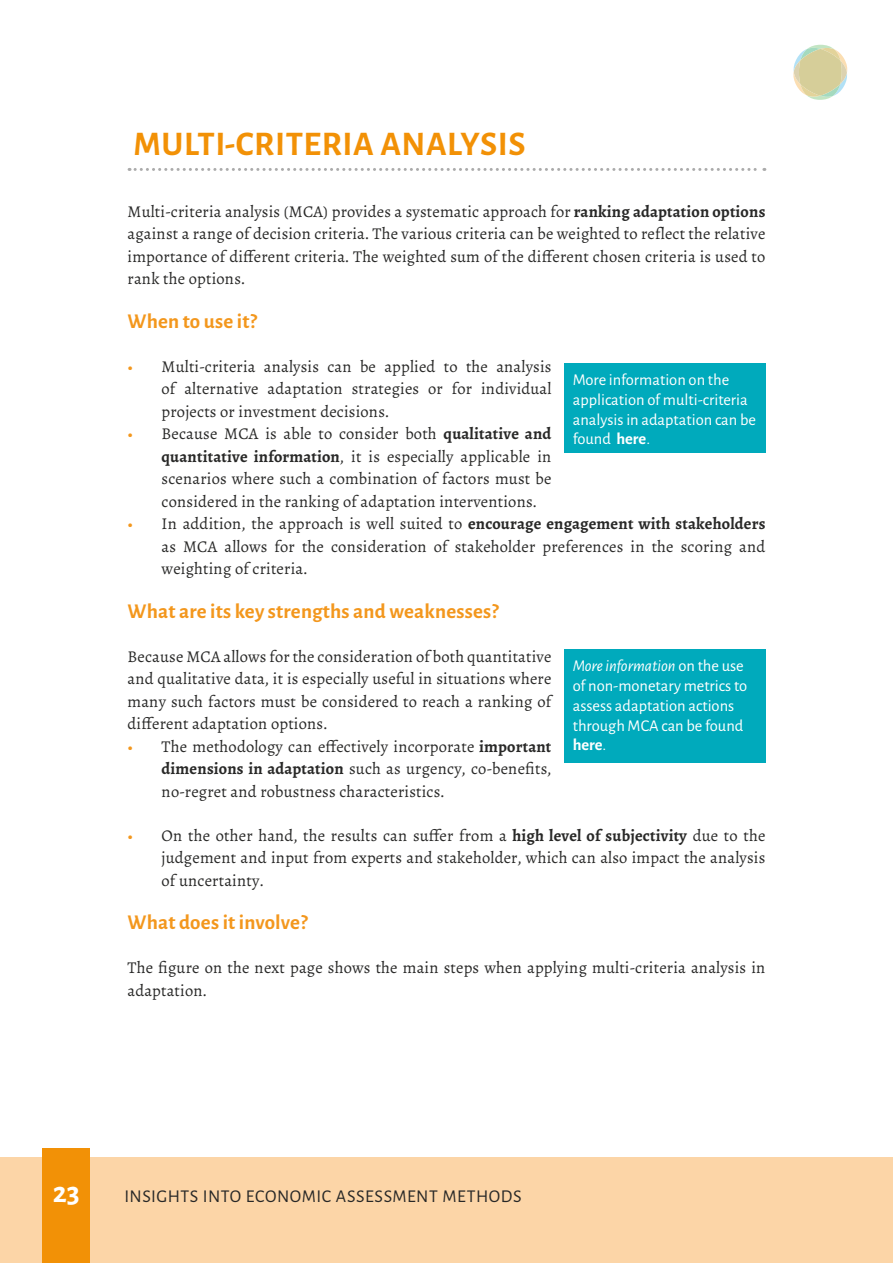
<style>
.page{position:relative;width:893px;height:1263px;background:#fff}
.page>*{position:absolute;margin:0;border:0;box-sizing:border-box;transform-origin:0 0}
.headline1{font:700 34.5px "Alegreya Sans";letter-spacing:.015em;color:#f29106}
.t1{font:700 30px "Alegreya Sans";color:#fff}
.text{font:700 21px "Alegreya Sans";letter-spacing:.01em;color:#f3971d}
.t2{font:18px "Alegreya Sans";letter-spacing:.025em;color:#282827}
.text-2{font:16.5px/22.5px "Alegreya";letter-spacing:.01em;color:#282827;text-align:justify}
.t3{font:16.5px/19.8px "Alegreya Sans";color:#fff}
.s1{font-weight:700}
.s2{color:#f3971d}
.s3{font-style:italic}
</style>
<div class="page">
<div style="left:0;top:1157px;width:893px;height:106px;background:#fcd5a7"></div>
<div style="left:43px;top:1148px;width:47px;height:115px;background:#f29106"></div>
<svg style="left:793px;top:45px;width:55px;height:55px"></svg>
<svg style="left:129px;top:168px;width:636px;height:3px"></svg>
<div style="left:564px;top:363px;width:201px;height:90px;background:#00aabc"></div>
<div style="left:564px;top:649px;width:201px;height:114px;background:#00aabc"></div>
<p class="headline1" style="left:134px;top:119px;width:394px">MULTI-CRITERIA ANALYSIS</p>
<p class="text-2" style="left:128px;top:200px;width:639px">Multi-criteria analysis (MCA) provides a systematic approach for <span class="s1">ranking adaptation options </span>against a range of decision criteria. The various criteria can be weighted to reflect the relative importance of different criteria. The weighted sum of the different chosen criteria is used to rank the options.</p>
<p class="text" style="left:128px;top:306px;width:131px">When to use it?</p>
<p class="text-2" style="left:162px;top:355px;width:391px;text-indent:-34px"><span class="s2">•</span> Multi-criteria analysis can be applied to the analysis of alternative adaptation strategies or for individual projects or investment decisions.</p>
<p class="text-2" style="left:162px;top:422px;width:391px;text-indent:-34px"><span class="s2">•</span> Because MCA is able to consider both <span class="s1">qualitative and quantitative information</span>, it is especially applicable in scenarios where such a combination of factors must be considered in the ranking of adaptation interventions.</p>
<p class="text-2" style="left:162px;top:512px;width:605px;text-indent:-34px"><span class="s2">•</span> In addition, the approach is well suited to <span class="s1">encourage engagement with stakeholders </span>as MCA allows for the consideration of stakeholder preferences in the scoring and weighting of criteria.</p>
<p class="text" style="left:128px;top:596px;width:373px">What are its key strengths and weaknesses?</p>
<p class="text-2" style="left:128px;top:645px;width:425px">Because MCA allows for the consideration of both quantitative and qualitative data, it is especially useful in situations where many such factors must be considered to reach a ranking of different adaptation options.</p>
<p class="text-2" style="left:162px;top:735px;width:391px;text-indent:-34px"><span class="s2">•</span> The methodology can effectively incorporate <span class="s1">important dimensions in adaptation</span> such as urgency, co-benefits, no-regret and robustness characteristics.</p>
<p class="text-2" style="left:162px;top:824px;width:605px;text-indent:-34px"><span class="s2">•</span> On the other hand, the results can suffer from a <span class="s1">high level of subjectivity</span> due to the judgement and input from experts and stakeholder, which can also impact the analysis of uncertainty.</p>
<p class="text" style="left:128px;top:907px;width:181px">What does it involve?</p>
<p class="text-2" style="left:128px;top:956px;width:639px">The figure on the next page shows the main steps when applying multi-criteria analysis in adaptation.</p>
<p class="t3" style="left:573px;top:369px;width:185px">More information on the application of multi-criteria analysis in adaptation can be found <span class="s1">here</span>.</p>
<p class="t3" style="left:573px;top:655px;width:176px"><span class="s3">More information</span> on the use of non-monetary metrics to assess adaptation actions through MCA can be found <span class="s1">here</span>.</p>
<h2 class="t1" style="left:53px;top:1170px;width:28px">23</h2>
<p class="t2" style="left:125px;top:1184px;width:399px">INSIGHTS INTO ECONOMIC ASSESSMENT METHODS</p>
</div>
